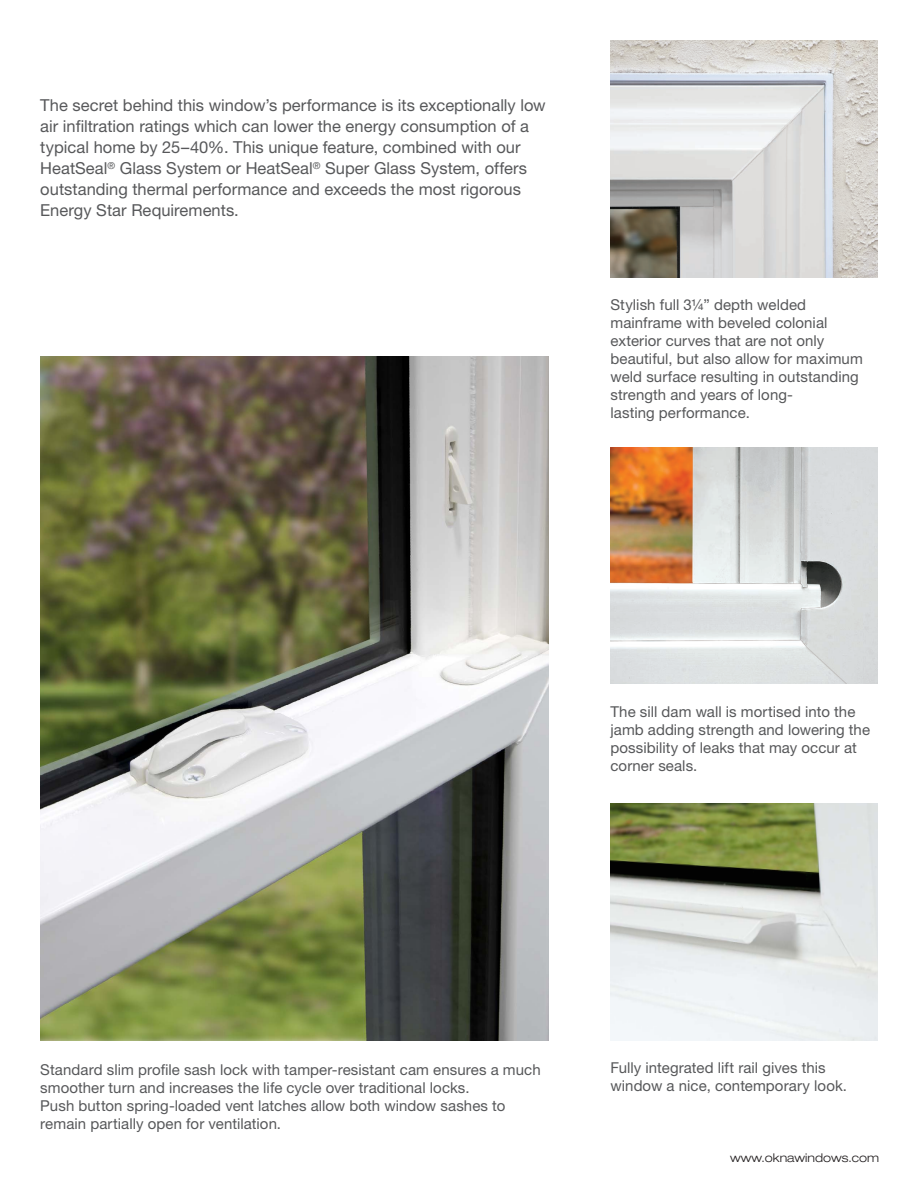
<style>
.page{position:relative;width:918px;height:1188px;background:#fff}
.page>*{position:absolute;margin:0;border:0;box-sizing:border-box;transform-origin:0 0}
.Body_text{font:16.5px/21px "Helvetica Neue LT Std";color:#57585a}
.Descriptions{font:15px/18px "Helvetica Neue LT Std";letter-spacing:.005em;color:#57585a}
.t1{font:300 expanded 12px "Helvetica Neue LT Std";color:#231f20}
</style>
<div class="page">
<img style="left:610px;top:40px;width:268px;height:237px">
<img style="left:610px;top:804px;width:268px;height:236px">
<img style="left:610px;top:447px;width:268px;height:237px">
<img style="left:40px;top:356px;width:508px;height:685px">
<p class="Body_text" style="left:40px;top:95px;width:507px">The secret behind this window’s performance is its exceptionally low air infiltration ratings which can lower the energy consumption of a typical home by 25–40%. This unique feature, combined with our HeatSeal<sup>®</sup> Glass System or HeatSeal<sup>®</sup> Super Glass System, offers outstanding thermal performance and exceeds the most rigorous Energy Star Requirements.</p>
<p class="Descriptions" style="left:610px;top:296px;width:254px">Stylish full 3¼” depth welded mainframe with beveled colonial exterior curves that are not only beautiful, but also allow for maximum weld surface resulting in outstanding strength and years of long-<br>lasting performance.</p>
<p class="Descriptions" style="left:610px;top:702px;width:261px">The sill dam wall is mortised into the jamb adding strength and lowering the possibility of leaks that may occur at corner seals.</p>
<p class="Descriptions" style="left:40px;top:1060px;width:502px">Standard slim profile sash lock with tamper-resistant cam ensures a much smoother turn and increases the life cycle over traditional locks.</p>
<p class="Descriptions" style="left:40px;top:1096px;width:467px">Push button spring-loaded vent latches allow both window sashes to remain partially open for ventilation.</p>
<p class="Descriptions" style="left:610px;top:1059px;width:238px">Fully integrated lift rail gives this window a nice, contemporary look.</p>
<p class="t1" style="left:730px;top:1151px;width:150px">www.oknawindows.com</p>
</div>
